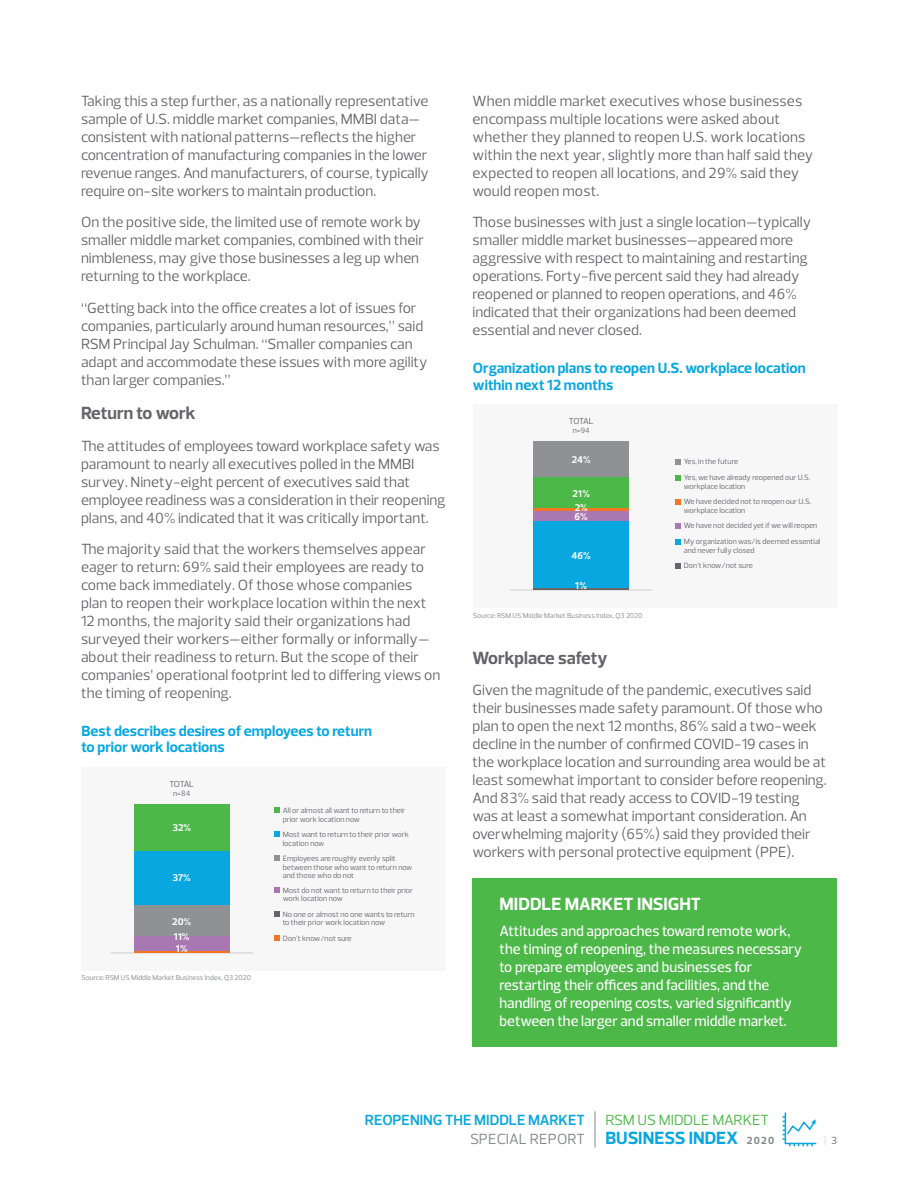
<style>
.page{position:relative;width:918px;height:1188px;background:#fff}
.page>*{position:absolute;margin:0;border:0;box-sizing:border-box;transform-origin:0 0}
.t1{font:700 18px "Prelo";color:#656568}
.t2{font:700 18px "Prelo";letter-spacing:.005em;color:#fff}
.t3{font:700 18px "Prelo";color:#08a7e0}
.t4{font:15px/18px "Prelo";color:#656568}
.t5{font:500 15px/18px "Prelo";color:#fff}
.t6{font:700 15px/16.6px "Prelo";color:#08a7e0}
.t7{font:600 15px "Prelo";color:#08a7e0}
.t8{font:15px "Prelo";color:#4cb848}
.t9{font:15px "Prelo";color:#848689}
.t10{font:10.5px "Prelo";color:#cccdcf}
.t11{font:700 10.05px/15.6px "Prelo";color:#fff}
.t12{font:8.85px "Prelo";letter-spacing:-.04em;color:#656568}
.t13{font:7.8px/8.9px "Prelo";color:#656568}
.t14{font:7.2px "Prelo";color:#848689}
.s1{font-size:10.5px;color:#848689}
.s2{color:#656568}
</style>
<div class="page">
<hr style="left:595px;top:1111px;width:1px;height:36px;background:#848689">
<svg style="left:783px;top:1113px;width:33px;height:33px"></svg>
<div style="left:473px;top:404px;width:364px;height:203px;background:#f7f7f8"></div>
<svg style="left:676px;top:459px;width:5px;height:5px"></svg>
<svg style="left:676px;top:475px;width:5px;height:5px"></svg>
<svg style="left:676px;top:499px;width:5px;height:5px"></svg>
<svg style="left:676px;top:523px;width:5px;height:5px"></svg>
<svg style="left:676px;top:539px;width:5px;height:5px"></svg>
<svg style="left:676px;top:563px;width:5px;height:5px"></svg>
<hr style="left:510px;top:590px;width:142px;height:1px;background:#656568">
<div style="left:533px;top:442px;width:96px;height:35px;background:#8f9194"></div>
<div style="left:533px;top:477px;width:96px;height:32px;background:#4cb848"></div>
<hr style="left:533px;top:509px;width:96px;height:3px;background:#f57523">
<div style="left:533px;top:512px;width:96px;height:9px;background:#a978b3"></div>
<div style="left:533px;top:521px;width:96px;height:68px;background:#08a7e0"></div>
<hr style="left:533px;top:589px;width:96px;height:1px;background:#656568">
<div style="left:81px;top:767px;width:365px;height:203px;background:#f7f7f8"></div>
<svg style="left:274px;top:808px;width:6px;height:5px"></svg>
<svg style="left:274px;top:832px;width:6px;height:5px"></svg>
<svg style="left:274px;top:856px;width:6px;height:5px"></svg>
<svg style="left:274px;top:888px;width:6px;height:5px"></svg>
<svg style="left:274px;top:911px;width:6px;height:6px"></svg>
<svg style="left:274px;top:935px;width:6px;height:6px"></svg>
<hr style="left:111px;top:953px;width:142px;height:1px;background:#656568">
<div style="left:134px;top:804px;width:96px;height:48px;background:#4cb848"></div>
<div style="left:134px;top:852px;width:96px;height:54px;background:#08a7e0"></div>
<div style="left:134px;top:906px;width:96px;height:30px;background:#8f9194"></div>
<div style="left:134px;top:936px;width:96px;height:15px;background:#a978b3"></div>
<hr style="left:134px;top:951px;width:96px;height:2px;background:#f57523">
<div style="left:472px;top:878px;width:365px;height:169px;background:#4cb848"></div>
<p class="t4" style="left:81px;top:92px;width:350px">Taking this a step further, as a nationally representative sample of U.S. middle market companies, MMBI data— consistent with national patterns—reflects the higher concentration of manufacturing companies in the lower revenue ranges. And manufacturers, of course, typically require on-site workers to maintain production.</p>
<p class="t4" style="left:81px;top:213px;width:344px">On the positive side, the limited use of remote work by smaller middle market companies, combined with their nimbleness, may give those businesses a leg up when returning to the workplace.</p>
<p class="t4" style="left:81px;top:299px;width:348px">“Getting back into the office creates a lot of issues for companies, particularly around human resources,” said RSM Principal Jay Schulman. “Smaller companies can adapt and accommodate these issues with more agility than larger companies.”</p>
<p class="t1" style="left:81px;top:402px;width:116px">Return to work</p>
<p class="t4" style="left:81px;top:437px;width:366px">The attitudes of employees toward workplace safety was paramount to nearly all executives polled in the MMBI survey. Ninety-eight percent of executives said that employee readiness was a consideration in their reopening plans, and 40% indicated that it was critically important.</p>
<p class="t4" style="left:81px;top:540px;width:361px">The majority said that the workers themselves appear eager to return: 69% said their employees are ready to come back immediately. Of those whose companies plan to reopen their workplace location within the next 12 months, the majority said their organizations had surveyed their workers—either formally or informally— about their readiness to return. But the scope of their companies’ operational footprint led to differing views on the timing of reopening.</p>
<p class="t6" style="left:81px;top:722px;width:292px">Best describes desires of employees to return to prior work locations</p>
<p class="t12" style="left:169px;top:779px;width:26px">TOTAL</p>
<p class="t13" style="left:173px;top:789px;width:19px">n=84</p>
<p class="t11" style="left:172px;top:820px;width:20px">32%</p>
<p class="t11" style="left:173px;top:870px;width:20px">37%</p>
<p class="t11" style="left:172px;top:914px;width:20px">20%<br>11%</p>
<p class="t11" style="left:176px;top:941px;width:13px">1%</p>
<p class="t14" style="left:81px;top:974px;width:171px">Source: RSM US Middle Market Business Index, Q3 2020</p>
<p class="t13" style="left:283px;top:806px;width:124px">All or almost all want to return to their prior work location now</p>
<p class="t13" style="left:283px;top:830px;width:128px">Most want to return to their prior work location now</p>
<p class="t13" style="left:283px;top:854px;width:131px">Employees are roughly evenly split between those who want to return now and those who do not</p>
<p class="t13" style="left:283px;top:886px;width:132px">Most do not want to return to their prior work location now</p>
<p class="t13" style="left:283px;top:910px;width:134px">No one or almost no one wants to return to their prior work location now</p>
<p class="t13" style="left:283px;top:934px;width:70px">Don't know/not sure</p>
<p class="t4" style="left:472px;top:92px;width:342px">When middle market executives whose businesses encompass multiple locations were asked about whether they planned to reopen U.S. work locations within the next year, slightly more than half said they expected to reopen all locations, and 29% said they would reopen most.</p>
<p class="t4" style="left:472px;top:213px;width:340px">Those businesses with just a single location—typically smaller middle market businesses—appeared more aggressive with respect to maintaining and restarting operations. Forty-five percent said they had already reopened or planned to reopen operations, and 46% indicated that their organizations had been deemed essential and never closed.</p>
<p class="t6" style="left:473px;top:360px;width:334px">Organization plans to reopen U.S. workplace location within next 12 months</p>
<p class="t12" style="left:569px;top:416px;width:26px">TOTAL</p>
<p class="t13" style="left:573px;top:426px;width:19px">n=94</p>
<p class="t13" style="left:684px;top:454px;width:128px;line-height:16px">Yes, in the future<br>Yes, we have already reopened our U.S.</p>
<p class="t13" style="left:684px;top:479px;width:129px;line-height:15.1px">workplace location<br>We have decided not to reopen our U.S.</p>
<p class="t13" style="left:684px;top:503px;width:135px;line-height:15.1px">workplace location<br>We have not decided yet if we will reopen</p>
<p class="t13" style="left:684px;top:537px;width:138px">My organization was/is deemed essential and never fully closed</p>
<p class="t13" style="left:684px;top:561px;width:70px">Don't know/not sure</p>
<p class="t11" style="left:572px;top:452px;width:20px">24%</p>
<p class="t11" style="left:573px;top:486px;width:19px">21%</p>
<p class="t11" style="left:575px;top:509px;width:15px">6%</p>
<p class="t11" style="left:575px;top:500px;width:15px">2%</p>
<p class="t11" style="left:572px;top:547px;width:21px">46%</p>
<p class="t11" style="left:575px;top:578px;width:13px">1%</p>
<p class="t14" style="left:473px;top:611px;width:171px">Source: RSM US Middle Market Business Index, Q3 2020</p>
<p class="t1" style="left:472px;top:647px;width:137px">Workplace safety</p>
<p class="t4" style="left:472px;top:681px;width:356px">Given the magnitude of the pandemic, executives said their businesses made safety paramount. Of those who plan to open the next 12 months, 86% said a two-week decline in the number of confirmed COVID-19 cases in the workplace location and surrounding area would be at least somewhat important to consider before reopening.<br>And 83% said that ready access to COVID-19 testing was at least a somewhat important consideration. An overwhelming majority (65%) said they provided their workers with personal protective equipment (PPE).</p>
<p class="t2" style="left:500px;top:893px;width:203px">MIDDLE MARKET INSIGHT</p>
<p class="t5" style="left:500px;top:922px;width:304px">Attitudes and approaches toward remote work, the timing of reopening, the measures necessary to prepare employees and businesses for restarting their offices and facilities, and the handling of reopening costs, varied significantly between the larger and smaller middle market.</p>
<p class="t7" style="left:365px;top:1111px;width:222px">REOPENING THE MIDDLE MARKET</p>
<p class="t9" style="left:470px;top:1130px;width:116px">SPECIAL REPORT</p>
<p class="t8" style="left:605px;top:1111px;width:165px">RSM US MIDDLE MARKET</p>
<p class="t3" style="left:605px;top:1127px;width:171px">BUSINESS INDEX <span class="s1">2020</span></p>
<p class="t10" style="left:824px;top:1134px;width:14px">| <span class="s2">3</span></p>
</div>
